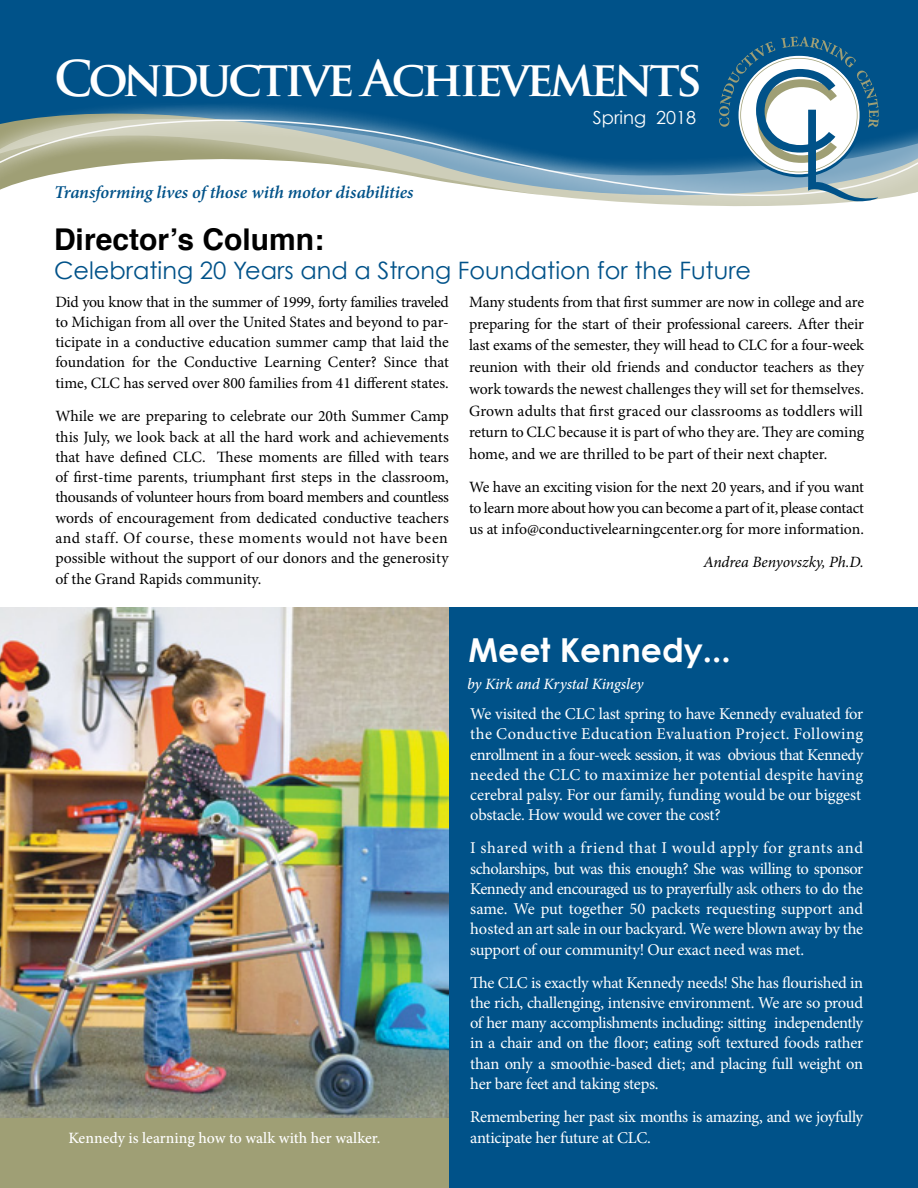
<style>
.page{position:relative;width:918px;height:1188px;background:#fff}
.page>*{position:absolute;margin:0;border:0;box-sizing:border-box;transform-origin:0 0}
.t1{font:700 48px "Trajan Pro";letter-spacing:-.08em;color:#fff}
.t2{font:700 33px "Century Gothic";color:#fff}
.t3{font:700 30px "Helvetica";color:#000}
.t4{font:24px "Century Gothic";color:#005289}
.t5{font:italic 600 18px "Minion Pro";letter-spacing:-.005em;color:#005289}
.t6{font:18px "Century Gothic";color:#fff}
.t7{font:16.5px/20.2px "Minion Pro";letter-spacing:-.015em;color:#fff}
.t8{font:16.5px/20.2px "Minion Pro";letter-spacing:.01em;color:#fff}
.t9{font:16.5px "Minion Pro";letter-spacing:.035em;color:#fff}
.t10{font:15.75px/20.2px "Minion Pro";color:#000;text-align:justify}
.t11{font:500 15.75px "Minion Pro";color:#fff}
.t12{font:italic 500 15.75px "Minion Pro";letter-spacing:-.01em;color:#fff}
.t13{font:italic 15.75px "Minion Pro";letter-spacing:-.005em;color:#000}
</style>
<div class="page">
<div style="left:0;top:608px;width:918px;height:580px;background:#005289"></div>
<div style="left:0;top:0;width:918px;height:75px;background:#005289"></div>
<div style="left:0;top:75px;width:918px;height:30px;background:#005289"></div>
<svg style="left:0;top:105px;width:918px;height:101px"></svg>
<img style="left:0;top:608px;width:448px;height:510px">
<div style="left:0;top:1118px;width:448px;height:70px;background:#9f9f75"></div>
<svg style="left:719px;top:37px;width:160px;height:164px"></svg>
<p class="t1" style="left:54px;top:49px;width:650px">Conductive Achievements</p>
<p class="t5" style="left:54px;top:179px;width:361px">Transforming lives of those with motor disabilities</p>
<p class="t6" style="left:593px;top:106px;width:105px">Spring 2018</p>
<p class="t3" style="left:54px;top:215px;width:272px">Director’s Column:</p>
<p class="t4" style="left:54px;top:255px;width:699px">Celebrating 20 Years and a Strong Foundation for the Future</p>
<p class="t10" style="left:55px;top:292px;width:395px">Did you know that in the summer of 1999, forty families traveled to Michigan from all over the United States and beyond to par&shy;ticipate in a conductive education summer camp that laid the foundation for the Conductive Learning Center? Since that time, CLC has served over 800 families from 41 different states.</p>
<p class="t10" style="left:55px;top:406px;width:395px">While we are preparing to celebrate our 20th Summer Camp this July, we look back at all the hard work and achievements that have defined CLC. These moments are filled with tears of first-time parents, triumphant first steps in the classroom, thousands of volunteer hours from board members and countless words of encouragement from dedicated conductive teachers and staff. Of course, these moments would not have been</p>
<p class="t10" style="left:55px;top:548px;width:395px;line-height:21px">possible without the support of our donors and the generosity of the Grand Rapids community.</p>
<p class="t10" style="left:469px;top:291px;width:396px;line-height:21.8px">Many students from that first summer are now in college and are preparing for the start of their professional careers. After their last exams of the semester, they will head to CLC for a four-week reunion with their old friends and conductor teachers as they work towards the newest challenges they will set for themselves.</p>
<p class="t10" style="left:469px;top:401px;width:395px">Grown adults that first graced our classrooms as toddlers will</p>
<p class="t10" style="left:469px;top:422px;width:396px;line-height:21.8px">return to CLC because it is part of who they are. They are coming home, and we are thrilled to be part of their next chapter.</p>
<p class="t10" style="left:469px;top:477px;width:396px;line-height:21px">We have an exciting vision for the next 20 years, and if you want to learn more about how you can become a part of it, please contact us at info@conductivelearningcenter.org for more information.</p>
<p class="t13" style="left:703px;top:551px;width:162px">Andrea Benyovszky, Ph.D.</p>
<p class="t11" style="left:68px;top:1127px;width:314px">Kennedy is learning how to walk with her walker.</p>
<p class="t2" style="left:469px;top:629px;width:264px">Meet Kennedy...</p>
<p class="t8" style="left:470px;top:704px;width:395px">We visited the CLC last spring to have Kennedy evaluated for the Conductive Education Evaluation Project. Following</p>
<p class="t7" style="left:470px;top:744px;width:395px">enrollment in a four-week session, it was obvious that Kennedy needed the CLC to maximize her potential despite having</p>
<p class="t7" style="left:470px;top:785px;width:393px">cerebral palsy. For our family, funding would be our biggest</p>
<p class="t7" style="left:470px;top:805px;width:252px">obstacle. How would we cover the cost?</p>
<p class="t9" style="left:470px;top:837px;width:395px">I shared with a friend that I would apply for grants and</p>
<p class="t7" style="left:470px;top:858px;width:395px;text-align:justify">scholarships, but was this enough? She was willing to sponsor Kennedy and encouraged us to prayerfully ask others to do the same. We put together 50 packets requesting support and hosted an art sale in our backyard. We were blown away by the support of our community! Our exact need was met.</p>
<p class="t7" style="left:470px;top:972px;width:395px;text-align:justify">The CLC is exactly what Kennedy needs! She has flourished in the rich, challenging, intensive environment. We are so proud of her many accomplishments including: sitting independently in a chair and on the floor; eating soft textured foods rather than only a smoothie-based diet; and placing full weight on her bare feet and taking steps.</p>
<p class="t7" style="left:470px;top:1106px;width:394px;line-height:21px">Remembering her past six months is amazing, and we joyfully anticipate her future at CLC.</p>
<p class="t12" style="left:467px;top:673px;width:178px">by Kirk and Krystal Kingsley</p>
</div>
